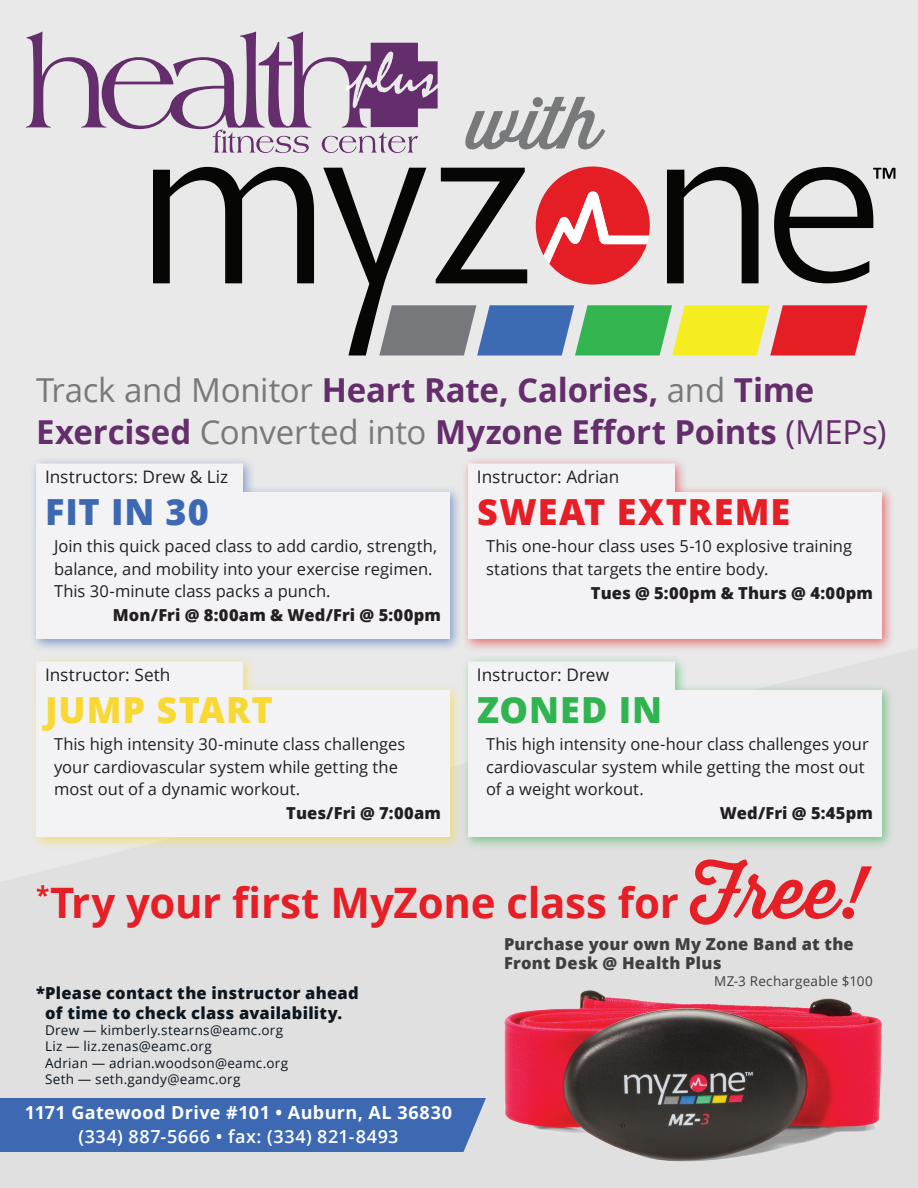
<style>
.page{position:relative;width:918px;height:1188px;background:#e9e9e9}
.page>*{position:absolute;margin:0;border:0;box-sizing:border-box;transform-origin:0 0}
.t1{font:500 72px "Thirsty Script";color:#78797a}
.t2{font:700 42px "Open Sans";letter-spacing:-.01em;color:#e61e25}
.t3{font:800 36px "Open Sans";letter-spacing:.04em;color:#e61e25}
.t4{font:800 36px "Open Sans";letter-spacing:.025em;color:#f8d933}
.t5{font:800 36px "Open Sans";letter-spacing:.025em;color:#30b44f}
.t6{font:800 36px "Open Sans";letter-spacing:.025em;color:#3d69b2}
.t7{font:700 33px/42px "Open Sans";letter-spacing:-.005em;color:#642d6b}
.t8{font:700 18px "Open Sans";letter-spacing:.02em;color:#fff}
.t9{font:600 18px "Open Sans";letter-spacing:.035em;color:#fff}
.t10{font:17.25px "Open Sans";color:#231f20}
.t11{font:16.5px/22.5px "Open Sans";color:#231f20}
.t12{font:800 16.5px "Open Sans";letter-spacing:.01em;color:#231f20}
.t13{font:800 16.5px/19.5px "Open Sans";letter-spacing:.015em;color:#0d171f;text-align:center}
.t14{font:800 16.5px/19.5px "Open Sans";letter-spacing:.015em;color:#3f3f3f}
.t15{font:13.5px/16.5px "Open Sans";letter-spacing:.02em;color:#0d171f}
.t16{font:13.5px "Open Sans";letter-spacing:.02em;color:#3f3f3f}
.s1{font-weight:400;color:#78797a}
.s2{font-weight:400}
.s3{font-family:"Thirsty Script";font-weight:500;font-size:72px}
</style>
<div class="page">
<svg style="left:26px;top:31px;width:412px;height:122px"></svg>
<svg style="left:153px;top:167px;width:161px;height:116px"></svg>
<svg style="left:323px;top:166px;width:573px;height:189px"></svg>
<img style="left:504px;top:990px;width:379px;height:172px">
<div style="left:29px;top:456px;width:434px;height:196px;background:#3d69b2;opacity:.6"></div>
<svg style="left:36px;top:464px;width:414px;height:175px;fill:#f3f3f5"></svg>
<div style="left:29px;top:654px;width:434px;height:196px;background:#f8d933;opacity:.6"></div>
<svg style="left:36px;top:662px;width:414px;height:175px;fill:#f3f3f5"></svg>
<div style="left:461px;top:456px;width:434px;height:196px;background:#e61e25;opacity:.6"></div>
<svg style="left:468px;top:464px;width:414px;height:175px;fill:#f3f3f5"></svg>
<div style="left:461px;top:654px;width:434px;height:196px;background:#30b44f;opacity:.6"></div>
<svg style="left:468px;top:662px;width:414px;height:175px;fill:#f3f3f5"></svg>
<div style="left:0;top:1098px;width:486px;height:54px;background:#3d69b2"></div>
<h1 class="t1" style="left:468px;top:70px;width:134px">with</h1>
<h3 class="t7" style="left:36px;top:368px;width:852px"><span class="s1">Track and Monitor</span> Heart Rate, Calories, <span class="s1">and</span> Time<br>Exercised <span class="s1">Converted into</span> Myzone Effort Points <span class="s2">(MEPs)</span></h3>
<p class="t10" style="left:45px;top:465px;width:185px">Instructors: Drew &amp; Liz</p>
<h3 class="t6" style="left:45px;top:485px;width:166px">FIT IN 30</h3>
<p class="t11" style="left:54px;top:535px;width:385px">Join this quick paced class to add cardio, strength, balance, and mobility into your exercise regimen.<br>This 30-minute class packs a punch.</p>
<p class="t12" style="left:113px;top:603px;width:330px">Mon/Fri @ 8:00am &amp; Wed/Fri @ 5:00pm</p>
<p class="t10" style="left:45px;top:663px;width:127px">Instructor: Seth</p>
<h3 class="t4" style="left:45px;top:683px;width:229px">JUMP START</h3>
<p class="t11" style="left:54px;top:733px;width:353px">This high intensity 30-minute class challenges your cardiovascular system while getting the most out of a dynamic workout.</p>
<p class="t12" style="left:286px;top:801px;width:156px">Tues/Fri @ 7:00am</p>
<p class="t10" style="left:477px;top:465px;width:144px">Instructor: Adrian</p>
<h3 class="t3" style="left:477px;top:485px;width:315px">SWEAT EXTREME</h3>
<p class="t11" style="left:486px;top:535px;width:368px">This one-hour class uses 5-10 explosive training stations that targets the entire body.</p>
<p class="t12" style="left:591px;top:580px;width:284px">Tues @ 5:00pm &amp; Thurs @ 4:00pm</p>
<p class="t10" style="left:477px;top:663px;width:134px">Instructor: Drew</p>
<h3 class="t5" style="left:477px;top:683px;width:187px">ZONED IN</h3>
<p class="t11" style="left:486px;top:733px;width:384px">This high intensity one-hour class challenges your cardiovascular system while getting the most out of a weight workout.</p>
<p class="t12" style="left:720px;top:801px;width:155px">Wed/Fri @ 5:45pm</p>
<h2 class="t2" style="left:36px;top:873px;width:830px"><sup>*</sup>Try your first MyZone class for <span class="s3">Free!</span></h2>
<p class="t13" style="left:36px;top:982px;width:324px">*Please contact the instructor ahead of time to check class availability.</p>
<p class="t15" style="left:45px;top:1022px;width:245px">Drew — kimberly.stearns@eamc.org<br>Liz — liz.zenas@eamc.org<br>Adrian — adrian.woodson@eamc.org<br>Seth — seth.gandy@eamc.org</p>
<p class="t8" style="left:25px;top:1100px;width:429px">1171 Gatewood Drive #101 • Auburn, AL 36830</p>
<p class="t9" style="left:78px;top:1125px;width:322px">(334) 887-5666 • fax: (334) 821-8493</p>
<p class="t14" style="left:504px;top:933px;width:351px">Purchase your own My Zone Band at the<br>Front Desk @ Health Plus</p>
<p class="t16" style="left:714px;top:971px;width:160px">MZ-3 Rechargeable $100</p>
</div>
